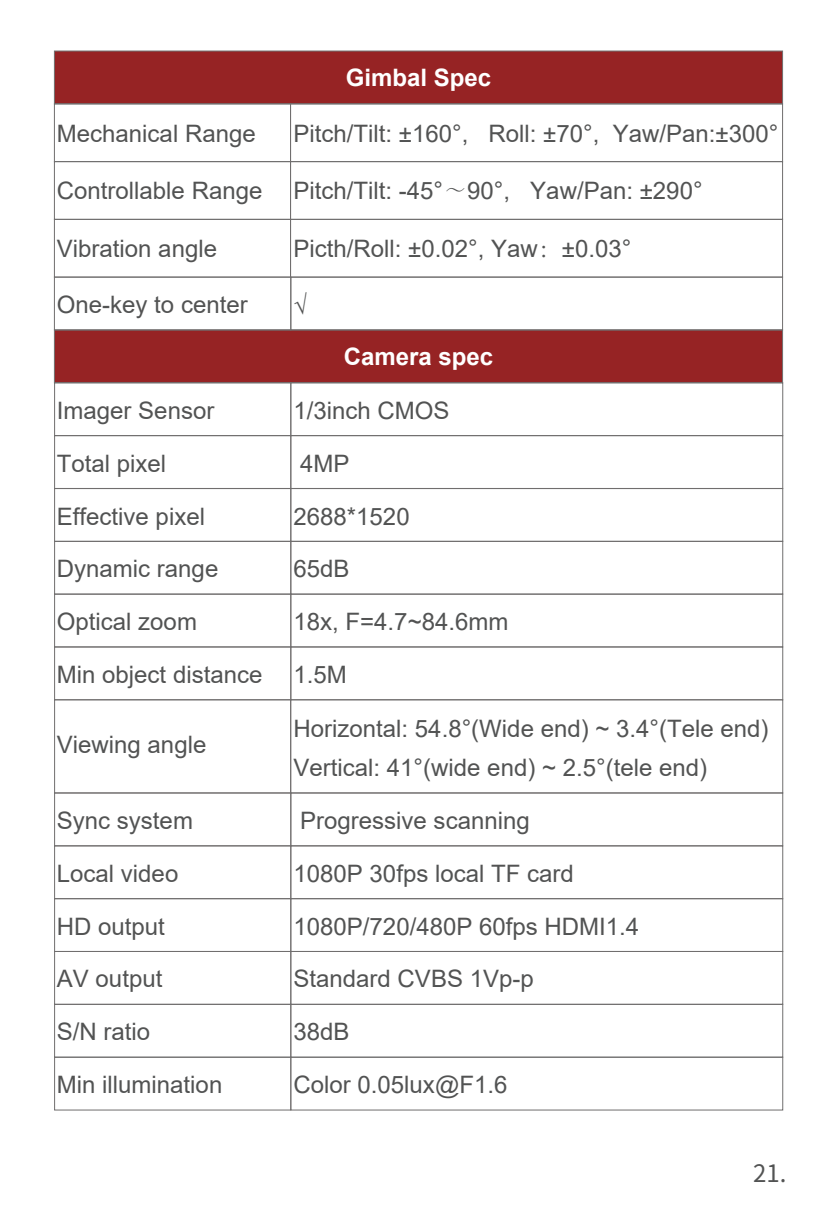
<style>
.page{position:relative;width:834px;height:1217px;background:#fff}
.page>*{position:absolute;margin:0;border:0;box-sizing:border-box;transform-origin:0 0}
.t1{font:24px/52.5px "Arial";color:#525353}
.t2{font:700 24px "Arial";color:#fff}
.t3{font:24px "Source Han Sans SC";color:#525353}
.s1{font-family:"Adobe Song Std";font-weight:300}
</style>
<div class="page">
<div style="left:54px;top:51px;width:728px;height:53px;background:#962324;border:1px solid #706e6e"></div>
<div style="left:54px;top:329px;width:728px;height:54px;background:#962324;border:1px solid #706e6e"></div>
<div style="left:290px;top:277px;width:492px;height:53px;border:1px solid #706e6e"></div>
<div style="left:54px;top:277px;width:237px;height:53px;border:1px solid #706e6e"></div>
<div style="left:54px;top:103px;width:237px;height:59px;border:1px solid #706e6e"></div>
<div style="left:290px;top:103px;width:492px;height:59px;border:1px solid #706e6e"></div>
<div style="left:54px;top:161px;width:237px;height:59px;border:1px solid #706e6e"></div>
<div style="left:290px;top:161px;width:492px;height:59px;border:1px solid #706e6e"></div>
<div style="left:54px;top:219px;width:237px;height:58px;border:1px solid #706e6e"></div>
<div style="left:290px;top:219px;width:492px;height:58px;border:1px solid #706e6e"></div>
<div style="left:290px;top:382px;width:493px;height:54px;border:1px solid #706e6e"></div>
<div style="left:54px;top:382px;width:237px;height:54px;border:1px solid #706e6e"></div>
<div style="left:54px;top:435px;width:237px;height:53px;border:1px solid #706e6e"></div>
<div style="left:290px;top:435px;width:493px;height:53px;border:1px solid #706e6e"></div>
<div style="left:54px;top:488px;width:237px;height:53px;border:1px solid #706e6e"></div>
<div style="left:290px;top:488px;width:493px;height:53px;border:1px solid #706e6e"></div>
<div style="left:54px;top:541px;width:237px;height:53px;border:1px solid #706e6e"></div>
<div style="left:290px;top:541px;width:493px;height:53px;border:1px solid #706e6e"></div>
<div style="left:54px;top:593px;width:237px;height:54px;border:1px solid #706e6e"></div>
<div style="left:290px;top:593px;width:493px;height:54px;border:1px solid #706e6e"></div>
<div style="left:54px;top:646px;width:237px;height:54px;border:1px solid #706e6e"></div>
<div style="left:290px;top:646px;width:493px;height:54px;border:1px solid #706e6e"></div>
<div style="left:54px;top:792px;width:237px;height:53px;border:1px solid #706e6e"></div>
<div style="left:290px;top:792px;width:493px;height:53px;border:1px solid #706e6e"></div>
<div style="left:54px;top:845px;width:237px;height:53px;border:1px solid #706e6e"></div>
<div style="left:290px;top:845px;width:493px;height:53px;border:1px solid #706e6e"></div>
<div style="left:54px;top:898px;width:237px;height:53px;border:1px solid #706e6e"></div>
<div style="left:290px;top:898px;width:493px;height:53px;border:1px solid #706e6e"></div>
<div style="left:54px;top:950px;width:237px;height:54px;border:1px solid #706e6e"></div>
<div style="left:290px;top:950px;width:493px;height:54px;border:1px solid #706e6e"></div>
<div style="left:54px;top:1003px;width:237px;height:54px;border:1px solid #706e6e"></div>
<div style="left:290px;top:1003px;width:493px;height:54px;border:1px solid #706e6e"></div>
<div style="left:54px;top:1056px;width:237px;height:53px;border:1px solid #706e6e"></div>
<div style="left:290px;top:1056px;width:493px;height:53px;border:1px solid #706e6e"></div>
<div style="left:290px;top:699px;width:493px;height:94px;border:1px solid #706e6e"></div>
<div style="left:54px;top:699px;width:237px;height:94px;border:1px solid #706e6e"></div>
<p class="t2" style="left:346px;top:60px;width:147px">Gimbal Spec</p>
<p class="t1" style="left:57px;top:107px;width:200px">Mechanical Range</p>
<p class="t1" style="left:293px;top:107px;width:486px">Pitch/Tilt: ±160°, Roll: ±70°, Yaw/Pan:±300°</p>
<p class="t1" style="left:57px;top:164px;width:207px">Controllable Range</p>
<p class="t1" style="left:293px;top:164px;width:410px">Pitch/Tilt: -45°<span class="s1">～</span>90°, Yaw/Pan: ±290°</p>
<p class="t1" style="left:57px;top:222px;width:162px">Vibration angle</p>
<p class="t1" style="left:293px;top:222px;width:339px">Picth/Roll: ±0.02°, Yaw<span class="s1">：</span>±0.03°</p>
<p class="t1" style="left:57px;top:278px;width:192px">One-key to center</p>
<p class="t1" style="left:293px;top:279px;width:15px">√</p>
<p class="t2" style="left:343px;top:339px;width:151px">Camera spec</p>
<p class="t1" style="left:57px;top:384px;width:159px">Imager Sensor<br>Total pixel</p>
<p class="t1" style="left:293px;top:384px;width:158px">1/3inch CMOS<br>4MP</p>
<p class="t1" style="left:57px;top:489px;width:150px">Effective pixel</p>
<p class="t1" style="left:293px;top:489px;width:118px">2688*1520</p>
<p class="t1" style="left:57px;top:542px;width:163px">Dynamic range</p>
<p class="t1" style="left:293px;top:542px;width:58px">65dB</p>
<p class="t1" style="left:57px;top:595px;width:142px">Optical zoom</p>
<p class="t1" style="left:293px;top:595px;width:216px">18x, F=4.7~84.6mm</p>
<p class="t1" style="left:57px;top:648px;width:207px">Min object distance</p>
<p class="t1" style="left:293px;top:648px;width:55px">1.5M</p>
<p class="t1" style="left:57px;top:717px;width:151px">Viewing angle</p>
<p class="t1" style="left:293px;top:709px;width:476px;line-height:38.1px">Horizontal: 54.8°(Wide end) ~ 3.4°(Tele end)<br>Vertical: 41°(wide end) ~ 2.5°(tele end)</p>
<p class="t1" style="left:57px;top:793px;width:138px">Sync system</p>
<p class="t1" style="left:300px;top:793px;width:231px">Progressive scanning</p>
<p class="t1" style="left:57px;top:846px;width:123px">Local video</p>
<p class="t1" style="left:293px;top:846px;width:282px">1080P 30fps local TF card</p>
<p class="t1" style="left:57px;top:899px;width:110px">HD output</p>
<p class="t1" style="left:293px;top:899px;width:347px">1080P/720/480P 60fps HDMI1.4</p>
<p class="t1" style="left:57px;top:952px;width:107px">AV output</p>
<p class="t1" style="left:293px;top:952px;width:242px">Standard CVBS 1Vp-p</p>
<p class="t1" style="left:57px;top:1005px;width:95px">S/N ratio</p>
<p class="t1" style="left:293px;top:1005px;width:58px">38dB</p>
<p class="t1" style="left:57px;top:1058px;width:167px">Min illumination</p>
<p class="t1" style="left:293px;top:1058px;width:215px">Color 0.05lux@F1.6</p>
<p class="t3" style="left:752px;top:1158px;width:35px">21.</p>
</div>
